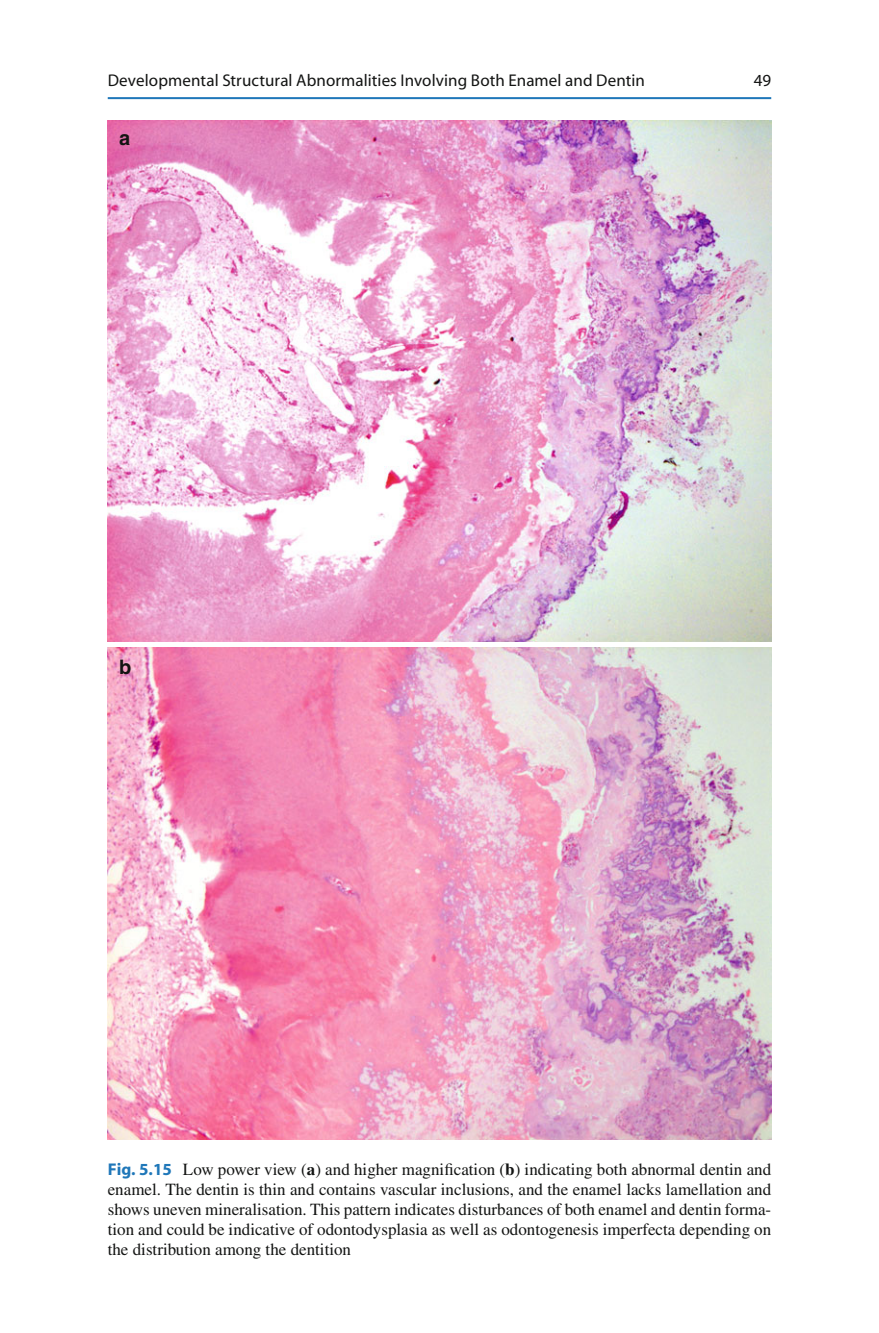
<style>
.page{position:relative;width:879px;height:1333px;background:#fff}
.page>*{position:absolute;margin:0;border:0;box-sizing:border-box;transform-origin:0 0}
.t1{font:700 20px "Helvetica";color:#131413}
.t2{font:17px/20px "Times";color:#131413;text-align:justify}
.t3{font:17px "Myriad";letter-spacing:.005em;color:#131413}
.s1{font-family:"Myriad";font-weight:700;color:#1f77b9}
.s2{font-weight:700}
</style>
<div class="page">
<hr style="left:108px;top:97px;width:663px;height:2px;background:#1f77b9">
<img style="left:108px;top:121px;width:663px;height:520px">
<img style="left:108px;top:647px;width:663px;height:492px">
<p class="t3" style="left:108px;top:74px;width:539px">Developmental Structural Abnormalities Involving Both Enamel and Dentin</p>
<p class="t3" style="left:754px;top:74px;width:19px">49</p>
<p class="t1" style="left:119px;top:126px;width:13px">a</p>
<p class="t1" style="left:119px;top:654px;width:14px">b</p>
<p class="t2" style="left:108px;top:1161px;width:665px"><span class="s1">Fig. 5.15</span> Low power view ( <span class="s2">a</span> ) and higher magni fi cation ( <span class="s2">b</span> ) indicating both abnormal dentin and enamel. The dentin is thin and contains vascular inclusions, and the enamel lacks lamellation and shows uneven mineralisation. This pattern indicates disturbances of both enamel and dentin forma&shy;tion and could be indicative of odontodysplasia as well as odontogenesis imperfecta depending on the distribution among the dentition</p>
</div>
